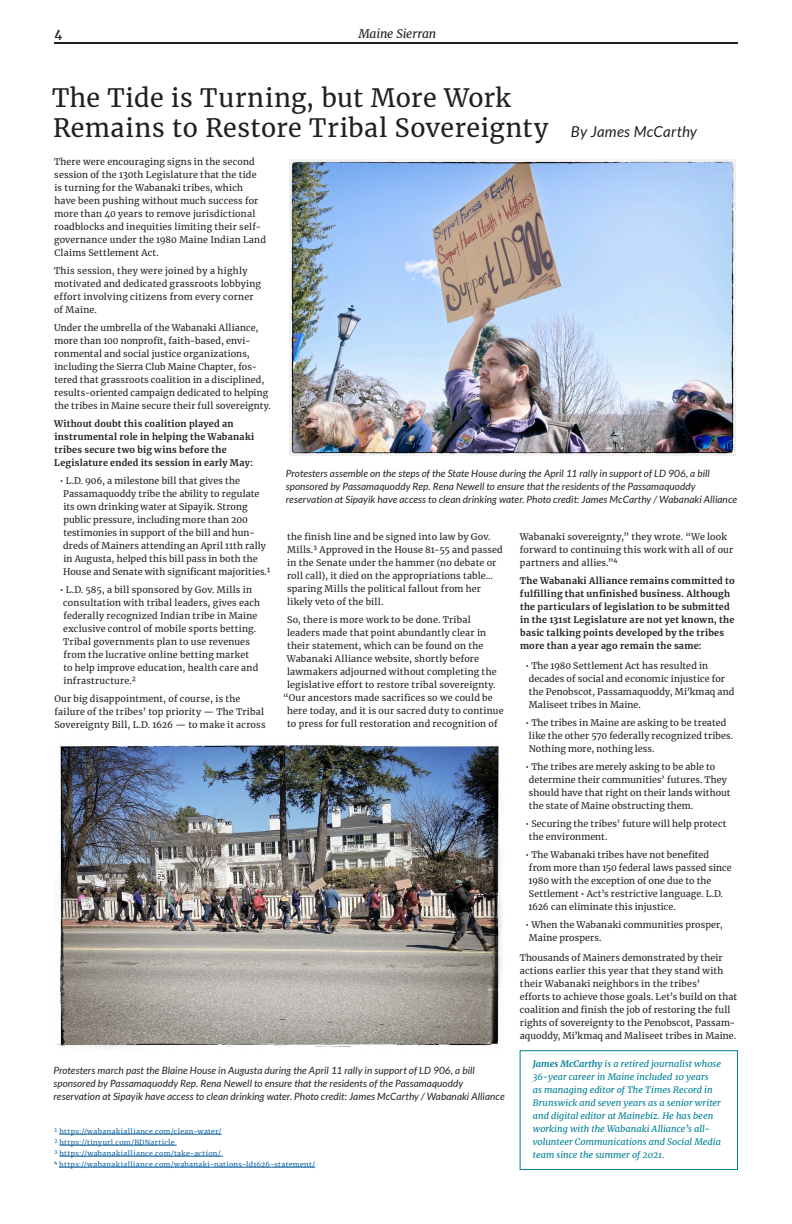
<style>
.page{position:relative;width:792px;height:1224px;background:#fff}
.page>*{position:absolute;margin:0;border:0;box-sizing:border-box;transform-origin:0 0}
.t1{font:25px "Merriweather";letter-spacing:.02em;color:#231f20}
.t2{font:italic 15px "Lato";letter-spacing:.02em;color:#231f20}
.t3{font:italic 12px "Merriweather";letter-spacing:-.015em;color:#231f20}
.t4{font:700 12px "Merriweather";color:#231f20}
.t5{font:italic 10px/13px "Lato";letter-spacing:.01em;color:#231f20}
.t6{font:9px/13px "Merriweather";letter-spacing:.015em;color:#231f20}
.t7{font:700 9px/13px "Merriweather";letter-spacing:.03em;color:#231f20}
.t8{font:italic 9px/13px "Merriweather";letter-spacing:.005em;color:#008195}
.t9{font:7px "Merriweather";letter-spacing:.045em;color:#0d61a2}
.s1{font-weight:700}
</style>
<div class="page">
<hr style="left:54px;top:42px;width:684px;height:2px;background:#231f20">
<img style="left:290px;top:159px;width:445px;height:296px">
<img style="left:56px;top:744px;width:446px;height:303px">
<div style="left:520px;top:1050px;width:218px;height:120px;border:1px solid #008195"></div>
<hr style="left:59px;top:1134px;width:163px;height:1px;background:#0d61a2">
<hr style="left:59px;top:1145px;width:118px;height:1px;background:#0d61a2">
<hr style="left:59px;top:1156px;width:164px;height:1px;background:#0d61a2">
<hr style="left:59px;top:1167px;width:256px;height:1px;background:#0d61a2">
<h3 class="t4" style="left:55px;top:25px;width:9px">4</h3>
<h3 class="t3" style="left:358px;top:25px;width:79px">Maine Sierran</h3>
<p class="t1" style="left:52px;top:80px;width:460px">The Tide is Turning, but More Work</p>
<p class="t1" style="left:53px;top:110px;width:497px">Remains to Restore Tribal Sovereignty</p>
<p class="t6" style="left:54px;top:155px;width:213px">There were encouraging signs in the second session of the 130th Legislature that the tide is turning for the Wabanaki tribes, which have been pushing without much success for more than 40 years to remove jurisdictional roadblocks and inequities limiting their self&shy;governance under the 1980 Maine Indian Land Claims Settlement Act.</p>
<p class="t6" style="left:54px;top:264px;width:208px">This session, they were joined by a highly motivated and dedicated grassroots lobbying effort involving citizens from every corner</p>
<p class="t6" style="left:54px;top:303px;width:44px">of Maine.</p>
<p class="t6" style="left:54px;top:321px;width:218px">Under the umbrella of the Wabanaki Alliance, more than 100 nonprofit, faith-based, envi&shy;ronmental and social justice organizations, including the Sierra Club Maine Chapter, fos&shy;tered that grassroots coalition in a disciplined, results-oriented campaign dedicated to helping the tribes in Maine secure their full sovereignty.</p>
<p class="t7" style="left:54px;top:417px;width:202px">Without doubt this coalition played an instrumental role in helping the Wabanaki tribes secure two big wins before the Legislature ended its session in early May:</p>
<p class="t6" style="left:60px;top:474px;width:181px">• L.D. 906, a milestone bill that gives the</p>
<p class="t6" style="left:63px;top:487px;width:209px">Passamaquoddy tribe the ability to regulate its own drinking water at Sipayik. Strong public pressure, including more than 200 testimonies in support of the bill and hun&shy;dreds of Mainers attending an April 11th rally in Augusta, helped this bill pass in both the House and Senate with significant majorities.¹</p>
<p class="t6" style="left:63px;top:583px;width:198px;text-indent:-3px">• L.D. 585, a bill sponsored by Gov. Mills in consultation with tribal leaders, gives each federally recognized Indian tribe in Maine exclusive control of mobile sports betting.<br>Tribal governments plan to use revenues from the lucrative online betting market to help improve education, health care and infrastructure.²</p>
<p class="t6" style="left:54px;top:692px;width:213px">Our big disappointment, of course, is the failure of the tribes’ top priority — The Tribal<br>Sovereignty Bill, L.D. 1626 — to make it across</p>
<p class="t2" style="left:571px;top:124px;width:128px">By James McCarthy</p>
<p class="t5" style="left:286px;top:468px;width:453px">Protesters assemble on the steps of the State House during the April 11 rally in support of LD 906, a bill sponsored by Passamaquoddy Rep. Rena Newell to ensure that the residents of the Passamaquoddy reservation at Sipayik have access to clean drinking water. Photo credit: James McCarthy / Wabanaki Alliance</p>
<p class="t6" style="left:520px;top:530px;width:215px">Wabanaki sovereignty,” they wrote. “We look forward to continuing this work with all of our partners and allies.”⁴</p>
<p class="t7" style="left:520px;top:574px;width:216px">The Wabanaki Alliance remains committed to fulfilling that unfinished business. Although the particulars of legislation to be submitted in the 131st Legislature are not yet known, the basic talking points developed by the tribes more than a year ago remain the same:</p>
<p class="t6" style="left:529px;top:659px;width:207px;text-indent:-3px">• The 1980 Settlement Act has resulted in decades of social and economic injustice for the Penobscot, Passamaquoddy, Mi’kmaq and Maliseet tribes in Maine.</p>
<p class="t6" style="left:529px;top:716px;width:206px;text-indent:-3px">• The tribes in Maine are asking to be treated like the other 570 federally recognized tribes.<br>Nothing more, nothing less.</p>
<p class="t6" style="left:529px;top:760px;width:203px;text-indent:-3px">• The tribes are merely asking to be able to determine their communities’ futures. They should have that right on their lands without the state of Maine obstructing them.</p>
<p class="t6" style="left:529px;top:817px;width:199px;text-indent:-3px">• Securing the tribes’ future will help protect the environment.</p>
<p class="t6" style="left:529px;top:848px;width:205px;text-indent:-3px">• The Wabanaki tribes have not benefited from more than 150 federal laws passed since 1980 with the exception of one due to the Settlement • Act’s restrictive language. L.D.<br>1626 can eliminate this injustice.</p>
<p class="t6" style="left:529px;top:918px;width:195px;text-indent:-3px">• When the Wabanaki communities prosper,<br>Maine prospers.</p>
<p class="t6" style="left:520px;top:951px;width:205px;text-align:justify">Thousands of Mainers demonstrated by their actions earlier this year that they stand with their Wabanaki neighbors in the tribes’</p>
<p class="t6" style="left:520px;top:990px;width:219px">efforts to achieve those goals. Let’s build on that coalition and finish the job of restoring the full rights of sovereignty to the Penobscot, Passam&shy;aquoddy, Mi’kmaq and Maliseet tribes in Maine.</p>
<p class="t6" style="left:287px;top:530px;width:217px">the finish line and be signed into law by Gov.<br>Mills.³ Approved in the House 81-55 and passed in the Senate under the hammer (no debate or roll call), it died on the appropriations table… sparing Mills the political fallout from her likely veto of the bill.</p>
<p class="t6" style="left:287px;top:613px;width:185px">So, there is more work to be done. Tribal</p>
<p class="t6" style="left:287px;top:626px;width:201px">leaders made that point abundantly clear in</p>
<p class="t6" style="left:287px;top:639px;width:198px">their statement, which can be found on the</p>
<p class="t6" style="left:287px;top:652px;width:194px">Wabanaki Alliance website, shortly before</p>
<p class="t6" style="left:287px;top:665px;width:211px">lawmakers adjourned without completing the</p>
<p class="t6" style="left:287px;top:678px;width:210px">legislative effort to restore tribal sovereignty.</p>
<p class="t6" style="left:283px;top:691px;width:211px">“Our ancestors made sacrifices so we could be</p>
<p class="t6" style="left:287px;top:704px;width:218px">here today, and it is our sacred duty to continue</p>
<p class="t6" style="left:287px;top:717px;width:212px">to press for full restoration and recognition of</p>
<p class="t5" style="left:53px;top:1065px;width:453px">Protesters march past the Blaine House in Augusta during the April 11 rally in support of LD 906, a bill sponsored by Passamaquoddy Rep. Rena Newell to ensure that the residents of the Passamaquoddy reservation at Sipayik have access to clean drinking water. Photo credit: James McCarthy / Wabanaki Alliance</p>
<p class="t8" style="left:533px;top:1057px;width:190px"><span class="s1">James McCarthy</span> is a retired journalist whose 36-year career in Maine included 10 years<br>as managing editor of The Times Record in Brunswick and seven years as a senior writer and digital editor at Mainebiz. He has been working with the Wabanaki Alliance’s all&shy;volunteer Communications and Social Media team since the summer of 2021.</p>
<p class="t9" style="left:54px;top:1126px;width:169px">¹ https://wabanakialliance.com/clean-water/</p>
<p class="t9" style="left:54px;top:1137px;width:122px">² https://tinyurl.com/BDNarticle</p>
<p class="t9" style="left:54px;top:1148px;width:168px">³ https://wabanakialliance.com/take-action/</p>
<p class="t9" style="left:54px;top:1159px;width:263px">⁴ https://wabanakialliance.com/wabanaki-nations-ld1626-statement/</p>
</div>
